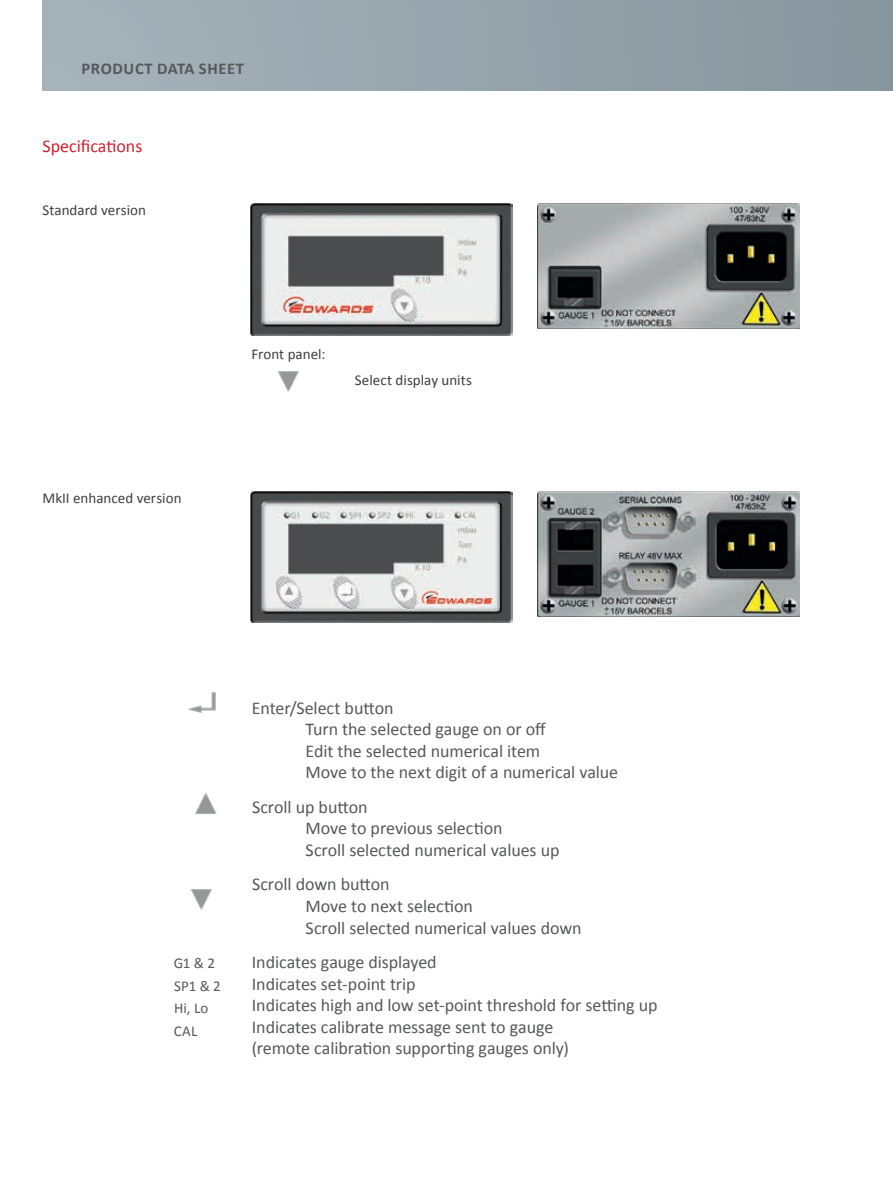
<style>
.page{position:relative;width:893px;height:1191px;background:#fff}
.page>*{position:absolute;margin:0;border:0;box-sizing:border-box;transform-origin:0 0}
.t1{font:18px/21.6px "Calibri";letter-spacing:-.005em;color:#57585a}
.t2{font:18px "Calibri";color:#d0202e}
.t3{font:700 16.5px "Calibri";letter-spacing:.04em;color:#57585a}
.t4{font:15px "Calibri";color:#3e3e3f}
.t5{font:15px/22.5px "Calibri";letter-spacing:.005em;color:#57585a}
</style>
<div class="page">
<div style="left:43px;top:0;width:850px;height:90px;background:linear-gradient(to right,#a7b3bb,#87959e)"></div>
<img style="left:251px;top:204px;width:261px;height:131px">
<img style="left:537px;top:204px;width:262px;height:125px">
<img style="left:277px;top:371px;width:22px;height:21px">
<img style="left:251px;top:491px;width:261px;height:131px">
<img style="left:537px;top:491px;width:262px;height:125px">
<img style="left:188px;top:692px;width:28px;height:21px">
<img style="left:195px;top:792px;width:22px;height:22px">
<img style="left:190px;top:889px;width:22px;height:21px">
<p class="t3" style="left:82px;top:58px;width:164px">PRODUCT DATA SHEET</p>
<p class="t2" style="left:43px;top:134px;width:101px">Specifications</p>
<p class="t4" style="left:43px;top:201px;width:105px">Standard version</p>
<p class="t4" style="left:43px;top:488px;width:141px">MkII enhanced version</p>
<p class="t4" style="left:251px;top:345px;width:75px">Front panel:</p>
<p class="t4" style="left:355px;top:371px;width:119px">Select display units</p>
<p class="t5" style="left:174px;top:952px;width:49px">G1 &amp; 2<br>SP1 &amp; 2<br>Hi, Lo<br>CAL</p>
<p class="t1" style="left:306px;top:697px;width:314px;text-indent:-54px">Enter/Select button<br>Turn the selected gauge on or off<br>Edit the selected numerical item<br>Move to the next digit of a numerical value</p>
<p class="t1" style="left:306px;top:796px;width:255px;text-indent:-54px">Scroll up button<br>Move to previous selection<br>Scroll selected numerical values up</p>
<p class="t1" style="left:306px;top:873px;width:277px;text-indent:-54px">Scroll down button<br>Move to next selection<br>Scroll selected numerical values down</p>
<p class="t1" style="left:252px;top:951px;width:407px">Indicates gauge displayed<br>Indicates set-point trip<br>Indicates high and low set-point threshold for setting up Indicates calibrate message sent to gauge<br>(remote calibration supporting gauges only)</p>
</div>
